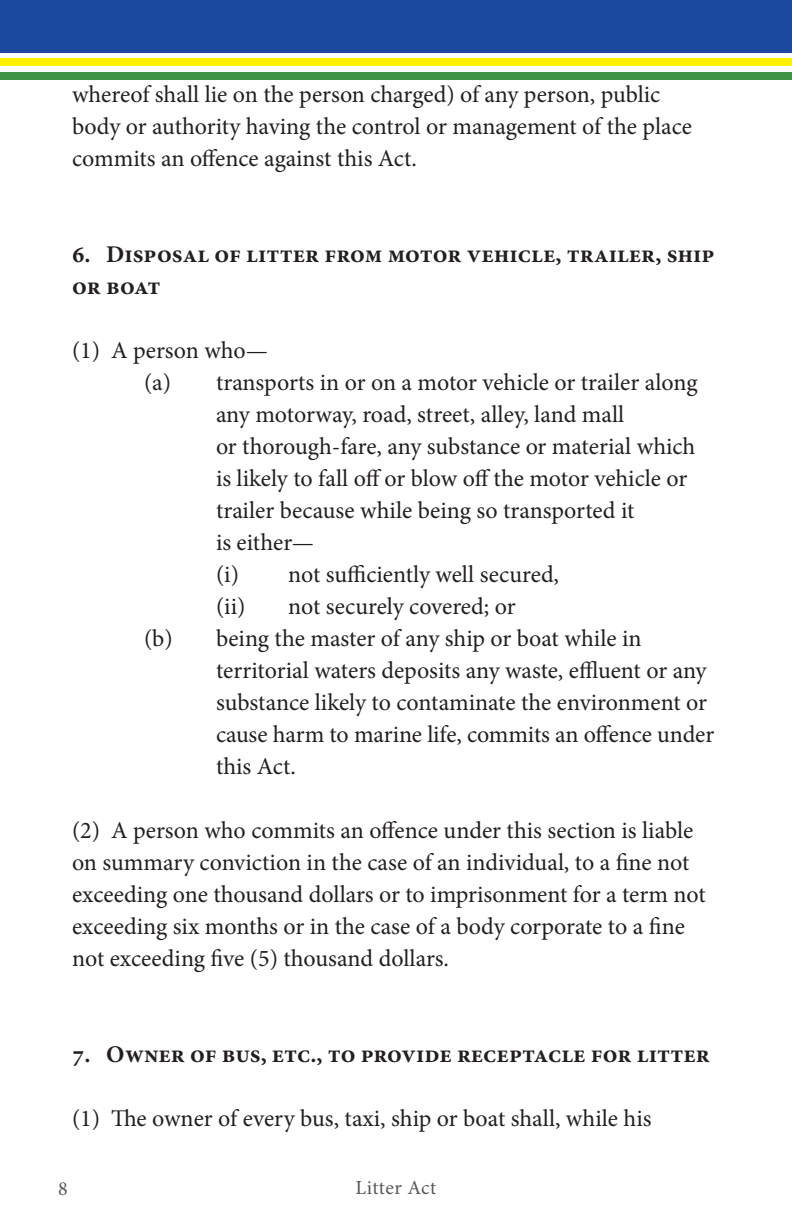
<style>
.page{position:relative;width:792px;height:1224px;background:#fff}
.page>*{position:absolute;margin:0;border:0;box-sizing:border-box;transform-origin:0 0}
.t1{font:24px/32px "Minion Pro";letter-spacing:-.005em;color:#231f20}
.Paragraph_Heading{font:700 24px/32px "Minion Pro";color:#231f20}
.t2{font:20px "Minion Pro";letter-spacing:.02em;color:#57585a}
</style>
<div class="page">
<div style="left:0;top:0;width:792px;height:53px;background:#1a499f"></div>
<div style="left:0;top:58px;width:792px;height:8px;background:#fff101"></div>
<div style="left:0;top:72px;width:792px;height:8px;background:#3e9346"></div>
<p class="t1" style="left:72px;top:79px;width:622px">whereof shall lie on the person charged) of any person, public body or authority having the control or management of the place commits an offence against this Act.</p>
<p class="Paragraph_Heading" style="left:72px;top:238px;width:644px">6. Disposal of litter from motor vehicle, trailer, ship or boat</p>
<p class="t1" style="left:72px;top:335px;width:198px">(1) A person who—</p>
<p class="t1" style="left:216px;top:367px;width:483px;text-indent:-72px">(a) transports in or on a motor vehicle or trailer along any motorway, road, street, alley, land mall<br>or thorough-fare, any substance or material which is likely to fall off or blow off the motor vehicle or trailer because while being so transported it<br>is either—</p>
<p class="t1" style="left:216px;top:559px;width:345px">(i) not sufficiently well secured,</p>
<p class="t1" style="left:216px;top:591px;width:301px">(ii) not securely covered; or</p>
<p class="t1" style="left:216px;top:623px;width:500px;text-indent:-72px">(b) being the master of any ship or boat while in territorial waters deposits any waste, effluent or any substance likely to contaminate the environment or cause harm to marine life, commits an offence under this Act.</p>
<p class="t1" style="left:72px;top:815px;width:635px">(2) A person who commits an offence under this section is liable on summary conviction in the case of an individual, to a fine not exceeding one thousand dollars or to imprisonment for a term not exceeding six months or in the case of a body corporate to a fine not exceeding five (5) thousand dollars.</p>
<p class="Paragraph_Heading" style="left:72px;top:1038px;width:639px">7. Owner of bus, etc., to provide receptacle for litter</p>
<p class="t1" style="left:72px;top:1103px;width:581px">(1) The owner of every bus, taxi, ship or boat shall, while his</p>
<p class="t2" style="left:58px;top:1176px;width:11px">8</p>
<p class="t2" style="left:356px;top:1174px;width:82px">Litter Act</p>
</div>
